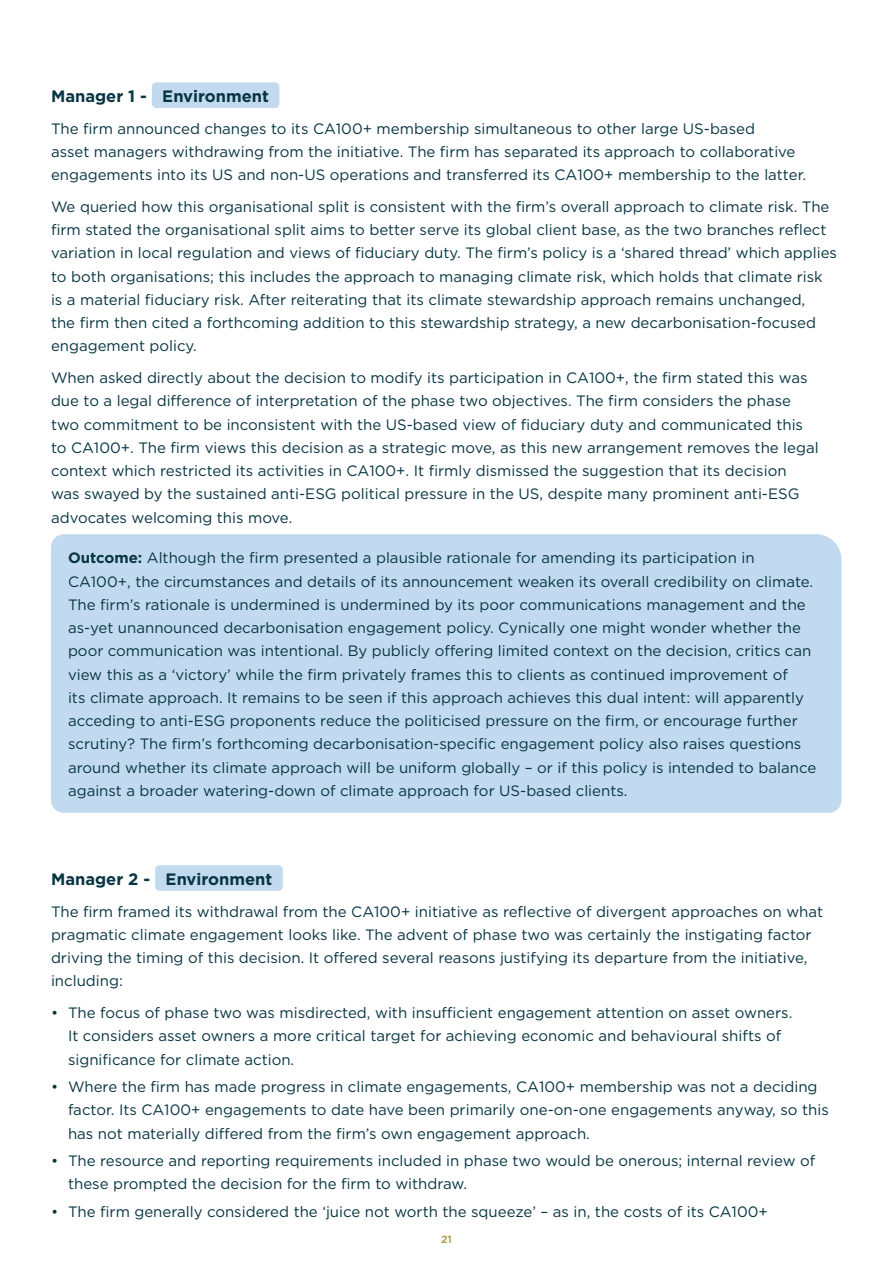
<style>
.page{position:relative;width:893px;height:1263px;background:#fff}
.page>*{position:absolute;margin:0;border:0;box-sizing:border-box;transform-origin:0 0}
.t1{font:700 16.5px "Gotham";color:#083542}
.t2{font:15px/23.2px "Gotham";color:#083542}
.t3{font:700 10.5px "Gotham";color:#b0a351}
.s1{font-weight:700}
</style>
<div class="page">
<div style="left:152px;top:82px;width:127px;height:26px;background:#c1daef;border-radius:4px"></div>
<div style="left:51px;top:534px;width:790px;height:279px;background:#c1daef"></div>
<div style="left:155px;top:865px;width:128px;height:26px;background:#c1daef;border-radius:4px"></div>
<p class="t1" style="left:51px;top:85px;width:219px">Manager 1 - Environment</p>
<p class="t2" style="left:51px;top:116px;width:756px">The firm announced changes to its CA100+ membership simultaneous to other large US-based<br>asset managers withdrawing from the initiative. The firm has separated its approach to collaborative engagements into its US and non-US operations and transferred its CA100+ membership to the latter.</p>
<p class="t2" style="left:51px;top:195px;width:787px">We queried how this organisational split is consistent with the firm’s overall approach to climate risk. The firm stated the organisational split aims to better serve its global client base, as the two branches reflect variation in local regulation and views of fiduciary duty. The firm’s policy is a ‘shared thread’ which applies to both organisations; this includes the approach to managing climate risk, which holds that climate risk is a material fiduciary risk. After reiterating that its climate stewardship approach remains unchanged,<br>the firm then cited a forthcoming addition to this stewardship strategy, a new decarbonisation-focused engagement policy.</p>
<p class="t2" style="left:51px;top:366px;width:769px">When asked directly about the decision to modify its participation in CA100+, the firm stated this was due to a legal difference of interpretation of the phase two objectives. The firm considers the phase two commitment to be inconsistent with the US-based view of fiduciary duty and communicated this to CA100+. The firm views this decision as a strategic move, as this new arrangement removes the legal context which restricted its activities in CA100+. It firmly dismissed the suggestion that its decision was swayed by the sustained anti-ESG political pressure in the US, despite many prominent anti-ESG advocates welcoming this move.</p>
<p class="t2" style="left:68px;top:546px;width:750px"><span class="s1">Outcome:</span> Although the firm presented a plausible rationale for amending its participation in CA100+, the circumstances and details of its announcement weaken its overall credibility on climate.<br>The firm’s rationale is undermined is undermined by its poor communications management and the as-yet unannounced decarbonisation engagement policy. Cynically one might wonder whether the poor communication was intentional. By publicly offering limited context on the decision, critics can view this as a ‘victory’ while the firm privately frames this to clients as continued improvement of<br>its climate approach. It remains to be seen if this approach achieves this dual intent: will apparently acceding to anti-ESG proponents reduce the politicised pressure on the firm, or encourage further scrutiny? The firm’s forthcoming decarbonisation-specific engagement policy also raises questions around whether its climate approach will be uniform globally – or if this policy is intended to balance against a broader watering-down of climate approach for US-based clients.</p>
<p class="t1" style="left:51px;top:868px;width:223px">Manager 2 - Environment</p>
<p class="t2" style="left:51px;top:899px;width:774px">The firm framed its withdrawal from the CA100+ initiative as reflective of divergent approaches on what pragmatic climate engagement looks like. The advent of phase two was certainly the instigating factor driving the timing of this decision. It offered several reasons justifying its departure from the initiative, including:</p>
<p class="t2" style="left:68px;top:1001px;width:726px;text-indent:-17px">• The focus of phase two was misdirected, with insufficient engagement attention on asset owners.<br>It considers asset owners a more critical target for achieving economic and behavioural shifts of significance for climate action.</p>
<p class="t2" style="left:68px;top:1075px;width:762px;text-indent:-17px">• Where the firm has made progress in climate engagements, CA100+ membership was not a deciding factor. Its CA100+ engagements to date have been primarily one-on-one engagements anyway, so this has not materially differed from the firm’s own engagement approach.</p>
<p class="t2" style="left:68px;top:1149px;width:749px;text-indent:-17px">• The resource and reporting requirements included in phase two would be onerous; internal review of these prompted the decision for the firm to withdraw.</p>
<p class="t2" style="left:51px;top:1199px;width:718px">• The firm generally considered the ‘juice not worth the squeeze’ – as in, the costs of its CA100+</p>
<p class="t3" style="left:441px;top:1232px;width:12px">21</p>
</div>
